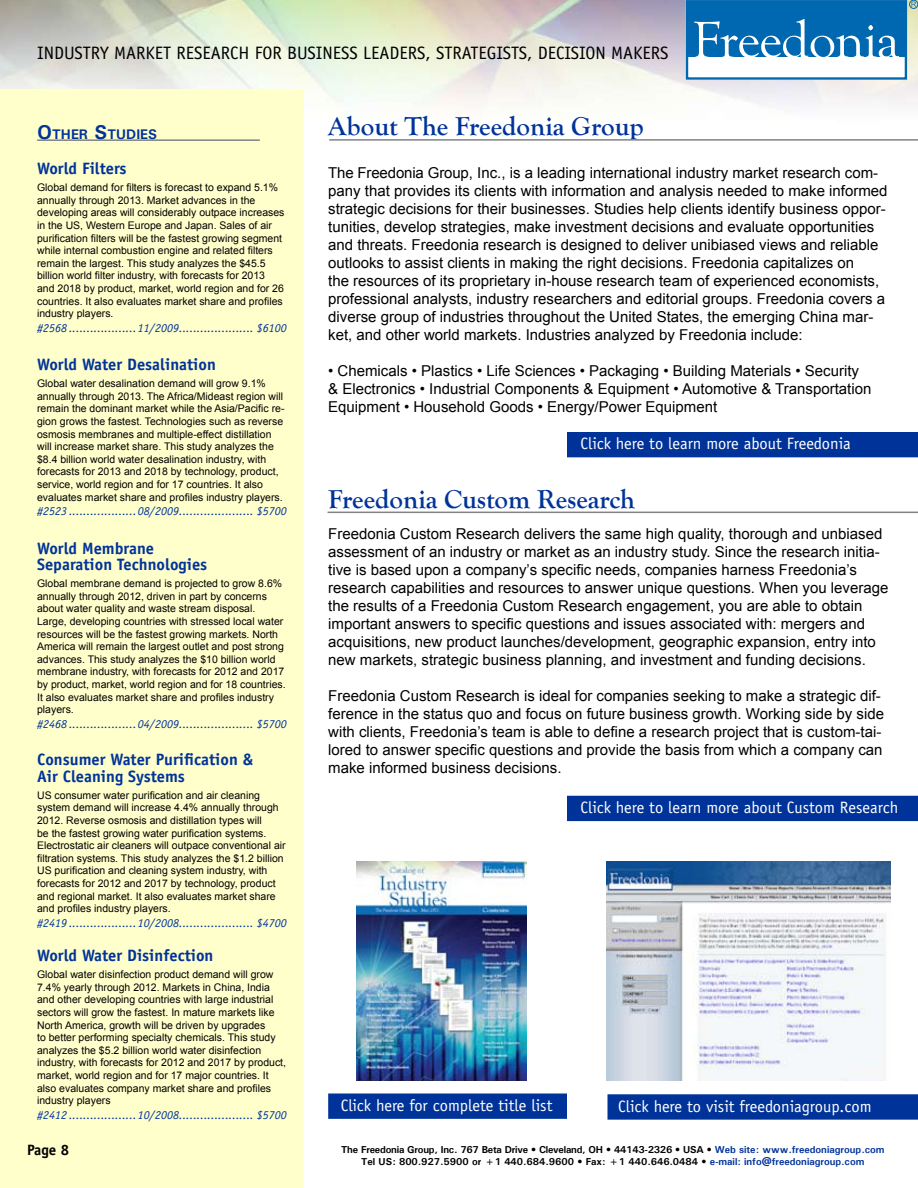
<style>
.page{position:relative;width:918px;height:1188px;background:#fff}
.page>*{position:absolute;margin:0;border:0;box-sizing:border-box;transform-origin:0 0}
.t1{font:700 27px "Goudy Old Style T";color:#039}
.t2{font:18px "Officina Sans";color:#000}
.t3{font:16.5px "Officina Sans";color:#fff}
.t4{font:700 16.5px/16.5px "Officina Sans";color:#039}
.t5{font:15px/18px "Arial";color:#000}
.t6{font:700 15px "Officina Sans";color:#000}
.t7{font:700 13.95px "Univers";color:#039}
.t8{font:italic 12px "Officina Sans";color:#039}
.t9{font:10.5px/12.6px "Arial";color:#000}
.t10{font:700 10.05px/12px "Univers";color:#000;text-align:center}
.s1{font-size:19.95px}
.s2{font-style:italic}
.s3{color:#039}
</style>
<div class="page">
<div style="left:0;top:89px;width:304px;height:1099px;background:#ffc"></div>
<hr style="left:329px;top:139px;width:589px;height:2px;background:#808284">
<hr style="left:328px;top:512px;width:590px;height:1px;background:#808284">
<div style="left:567px;top:432px;width:351px;height:25px;background:#039"></div>
<div style="left:568px;top:796px;width:349px;height:24px;background:#039"></div>
<div style="left:567px;top:796px;width:351px;height:25px;border:2px solid #039"></div>
<div style="left:329px;top:1094px;width:237px;height:24px;background:#039"></div>
<div style="left:328px;top:1094px;width:239px;height:25px;border:2px solid #039"></div>
<hr style="left:37px;top:139px;width:223px;height:2px;background:#808284">
<div style="left:686px;top:0;width:221px;height:80px;border:2px solid #0067b1"></div>
<div style="left:687px;top:1px;width:218px;height:56px;background:#0067b1"></div>
<svg style="left:694px;top:19px;width:205px;height:38px"></svg>
<div style="left:909px;top:0;width:9px;height:9px;border:1px solid #0067b1;border-radius:50%"></div>
<svg style="left:911px;top:2px;width:5px;height:5px"></svg>
<div style="left:608px;top:1095px;width:309px;height:24px;background:#039"></div>
<div style="left:608px;top:1094px;width:310px;height:26px;border:2px solid #039"></div>
<img style="left:606px;top:862px;width:285px;height:219px">
<img style="left:357px;top:861px;width:169px;height:220px">
<h2 class="t2" style="left:37px;top:42px;width:633px">INDUSTRY MARKET RESEARCH FOR BUSINESS LEADERS, STRATEGISTS, DECISION MAKERS</h2>
<h3 class="t7" style="left:37px;top:126px;width:120px"><span class="s1">O</span>ther <span class="s1">S</span>tudies</h3>
<h3 class="t4" style="left:37px;top:160px;width:91px">World Filters</h3>
<p class="t9" style="left:37px;top:181px;width:249px">Global demand for filters is forecast to expand 5.1% annually through 2013. Market advances in the developing areas will considerably outpace increases in the US, Western Europe and Japan. Sales of air purification filters will be the fastest growing segment while internal combustion engine and related filters remain the largest. This study analyzes the $45.5 billion world filter industry, with forecasts for 2013 and 2018 by product, market, world region and for 26 countries. It also evaluates market share and profiles industry players.</p>
<p class="t8" style="left:37px;top:321px;width:251px">#2568 ...................11/2009..................... $6100</p>
<h3 class="t4" style="left:37px;top:356px;width:180px">World Water Desalination</h3>
<p class="t9" style="left:37px;top:377px;width:249px">Global water desalination demand will grow 9.1% annually through 2013. The Africa/Mideast region will remain the dominant market while the Asia/Pacific re&shy;gion grows the fastest. Technologies such as reverse osmosis membranes and multiple-effect distillation will increase market share. This study analyzes the $8.4 billion world water desalination industry, with forecasts for 2013 and 2018 by technology, product, service, world region and for 17 countries. It also evaluates market share and profiles industry players.</p>
<p class="t8" style="left:37px;top:504px;width:251px">#2523 ...................08/2009..................... $5700</p>
<h3 class="t4" style="left:37px;top:540px;width:172px">World Membrane<br>Separation Technologies</h3>
<p class="t9" style="left:37px;top:577px;width:250px">Global membrane demand is projected to grow 8.6% annually through 2012, driven in part by concerns about water quality and waste stream disposal.<br>Large, developing countries with stressed local water resources will be the fastest growing markets. North America will remain the largest outlet and post strong advances. This study analyzes the $10 billion world membrane industry, with forecasts for 2012 and 2017 by product, market, world region and for 18 countries.<br>It also evaluates market share and profiles industry players.</p>
<p class="t8" style="left:37px;top:716px;width:251px">#2468 ...................04/2009..................... $5700</p>
<h3 class="t4" style="left:37px;top:751px;width:217px">Consumer Water Purification &amp;<br>Air Cleaning Systems</h3>
<p class="t9" style="left:37px;top:789px;width:250px">US consumer water purification and air cleaning system demand will increase 4.4% annually through 2012. Reverse osmosis and distillation types will<br>be the fastest growing water purification systems.<br>Electrostatic air cleaners will outpace conventional air filtration systems. This study analyzes the $1.2 billion US purification and cleaning system industry, with forecasts for 2012 and 2017 by technology, product and regional market. It also evaluates market share and profiles industry players.</p>
<p class="t8" style="left:37px;top:916px;width:251px">#2419 ...................10/2008..................... $4700</p>
<h3 class="t4" style="left:37px;top:947px;width:178px">World Water Disinfection</h3>
<p class="t9" style="left:37px;top:968px;width:251px">Global water disinfection product demand will grow 7.4% yearly through 2012. Markets in China, India and other developing countries with large industrial sectors will grow the fastest. In mature markets like North America, growth will be driven by upgrades<br>to better performing specialty chemicals. This study analyzes the $5.2 billion world water disinfection industry, with forecasts for 2012 and 2017 by product, market, world region and for 17 major countries. It also evaluates company market share and profiles industry players</p>
<p class="t8" style="left:37px;top:1108px;width:251px">#2412 ...................10/2008..................... $5700</p>
<h3 class="t6" style="left:27px;top:1140px;width:44px">Page 8</h3>
<h1 class="t1" style="left:328px;top:111px;width:317px">About The Freedonia Group</h1>
<p class="t5" style="left:328px;top:164px;width:561px">The Freedonia Group, Inc., is a leading international industry market research com&shy;pany that provides its clients with information and analysis needed to make informed strategic decisions for their businesses. Studies help clients identify business oppor&shy;tunities, develop strategies, make investment decisions and evaluate opportunities and threats. Freedonia research is designed to deliver unibiased views and reliable outlooks to assist clients in making the right decisions. Freedonia capitalizes on<br>the resources of its proprietary in-house research team of experienced economists, professional analysts, industry researchers and editorial groups. Freedonia covers a diverse group of industries throughout the United States, the emerging China mar&shy;ket, and other world markets. Industries analyzed by Freedonia include:</p>
<h3 class="t5" style="left:328px;top:362px;width:545px"><span class="s2">•</span> Chemicals • Plastics • Life Sciences • Packaging • Building Materials • Security &amp; Electronics • Industrial Components &amp; Equipment • Automotive &amp; Transportation<br>Equipment • Household Goods • Energy/Power Equipment</h3>
<h3 class="t3" style="left:580px;top:434px;width:272px">Click here to learn more about Freedonia</h3>
<h1 class="t1" style="left:328px;top:484px;width:308px">Freedonia Custom Research</h1>
<p class="t5" style="left:328px;top:525px;width:562px">Freedonia Custom Research delivers the same high quality, thorough and unbiased assessment of an industry or market as an industry study. Since the research initia&shy;tive is based upon a company’s specific needs, companies harness Freedonia’s research capabilities and resources to answer unique questions. When you leverage the results of a Freedonia Custom Research engagement, you are able to obtain important answers to specific questions and issues associated with: mergers and acquisitions, new product launches/development, geographic expansion, entry into new markets, strategic business planning, and investment and funding decisions.</p>
<p class="t5" style="left:328px;top:687px;width:557px">Freedonia Custom Research is ideal for companies seeking to make a strategic dif&shy;ference in the status quo and focus on future business growth. Working side by side with clients, Freedonia’s team is able to define a research project that is custom-tai&shy;lored to answer specific questions and provide the basis from which a company can make informed business decisions.</p>
<h3 class="t3" style="left:580px;top:798px;width:319px">Click here to learn more about Custom Research</h3>
<h3 class="t3" style="left:341px;top:1096px;width:213px">Click here for complete title list</h3>
<h3 class="t3" style="left:618px;top:1096px;width:255px">Click here to visit freedoniagroup.com</h3>
<p class="t10" style="left:341px;top:1143px;width:545px">The Freedonia Group, Inc. 767 Beta Drive • Cleveland, OH • 44143-2326 • USA • <span class="s3">Web site: www.freedoniagroup.com<br></span>Tel US: 800.927.5900 or +1 440.684.9600 • Fax: +1 440.646.0484 • <span class="s3">e-mail: info@freedoniagroup.com</span></p>
</div>
